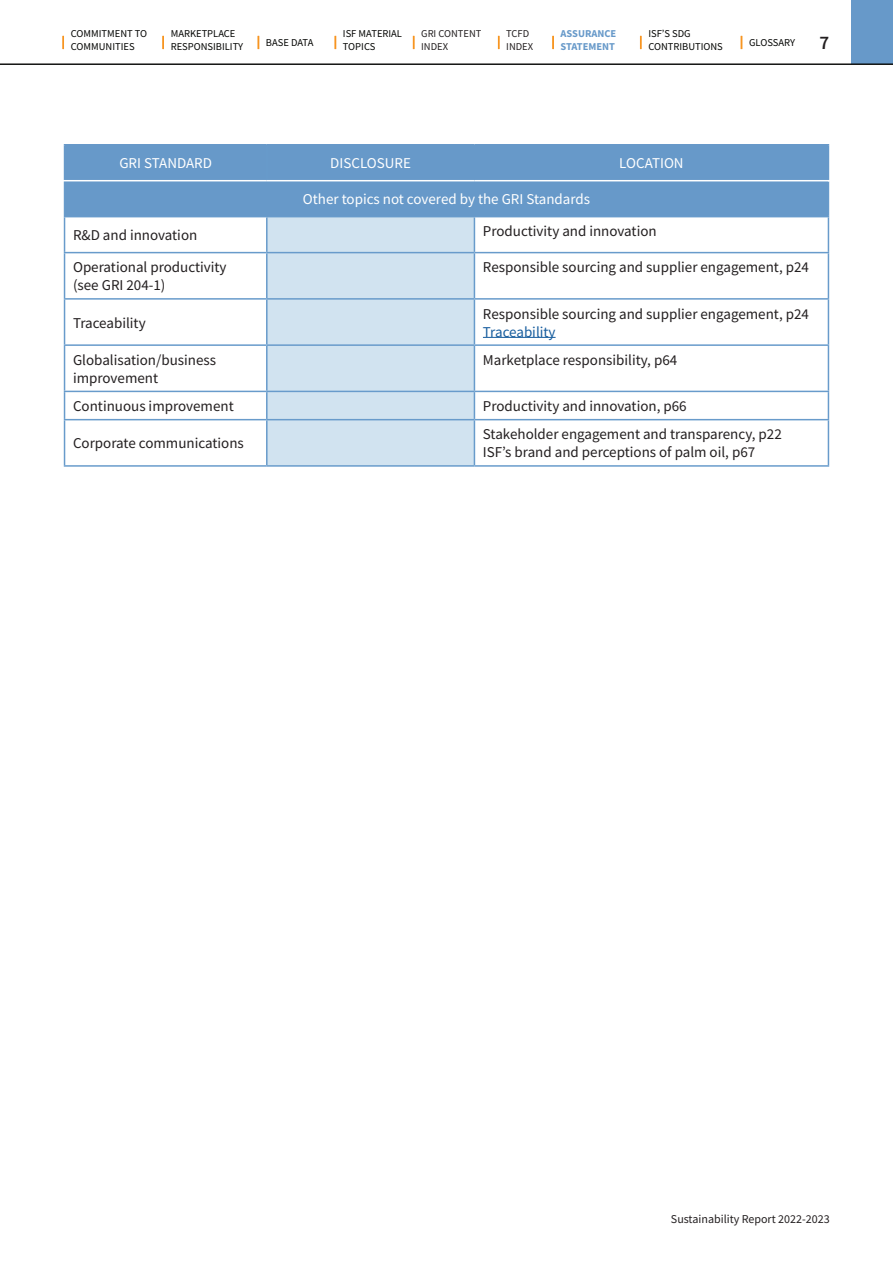
<style>
.page{position:relative;width:893px;height:1263px;background:#fff}
.page>*{position:absolute;margin:0;border:0;box-sizing:border-box;transform-origin:0 0}
.t1{font:600 19.05px "Source Sans Pro";color:#231f20}
.t2{font:15px/18px "Source Sans Pro";color:#231f20}
.t3{font:15px "Source Sans Pro";color:#fff}
.t4{font:15px "Source Sans Variable";color:#fff}
.t5{font:15px "Source Sans Pro";color:#175d9e}
.t6{font:12px "Source Sans Pro";color:#231f20}
.t7{font:10.5px/12.6px "Source Sans Pro";color:#040503}
.t8{font:10.5px/12.6px "Source Sans Pro";color:#231f20}
.t9{font:700 10.5px/12.6px "Source Sans Pro";color:#6799c9}
</style>
<div class="page">
<div style="left:65px;top:146px;width:763px;height:34px;background:#6799c9"></div>
<div style="left:65px;top:181px;width:763px;height:36px;background:#6799c9"></div>
<div style="left:268px;top:217px;width:206px;height:127px;background:#d1e3f0"></div>
<div style="left:267px;top:345px;width:207px;height:46px;background:#d1e3f0"></div>
<hr style="left:266px;top:146px;width:2px;height:34px;background:#689bcb">
<hr style="left:64px;top:216px;width:203px;height:1px;background:#689bcb">
<hr style="left:266px;top:217px;width:2px;height:35px;background:#689bcb">
<hr style="left:474px;top:216px;width:355px;height:1px;background:#689bcb">
<hr style="left:64px;top:252px;width:203px;height:1px;background:#689bcb">
<hr style="left:267px;top:252px;width:207px;height:1px;background:#689bcb">
<hr style="left:266px;top:253px;width:2px;height:45px;background:#689bcb">
<hr style="left:474px;top:252px;width:355px;height:1px;background:#689bcb">
<hr style="left:64px;top:298px;width:203px;height:2px;background:#689bcb">
<hr style="left:267px;top:298px;width:207px;height:2px;background:#689bcb">
<hr style="left:266px;top:300px;width:2px;height:44px;background:#689bcb">
<hr style="left:474px;top:298px;width:355px;height:2px;background:#689bcb">
<hr style="left:64px;top:344px;width:203px;height:2px;background:#689bcb">
<hr style="left:267px;top:344px;width:207px;height:2px;background:#689bcb">
<hr style="left:266px;top:346px;width:2px;height:45px;background:#689bcb">
<hr style="left:474px;top:344px;width:355px;height:2px;background:#689bcb">
<hr style="left:64px;top:391px;width:203px;height:1px;background:#689bcb">
<hr style="left:266px;top:392px;width:2px;height:27px;background:#689bcb">
<hr style="left:474px;top:391px;width:355px;height:1px;background:#689bcb">
<hr style="left:64px;top:419px;width:203px;height:1px;background:#689bcb">
<hr style="left:266px;top:420px;width:2px;height:45px;background:#689bcb">
<hr style="left:474px;top:419px;width:355px;height:1px;background:#689bcb">
<hr style="left:64px;top:465px;width:203px;height:2px;background:#689bcb">
<hr style="left:267px;top:465px;width:207px;height:2px;background:#689bcb">
<hr style="left:474px;top:465px;width:355px;height:2px;background:#689bcb">
<hr style="left:828px;top:181px;width:1px;height:35px;background:#689bcb">
<hr style="left:64px;top:181px;width:1px;height:35px;background:#689bcb">
<hr style="left:64px;top:217px;width:1px;height:35px;background:#689bcb">
<hr style="left:474px;top:217px;width:1px;height:35px;background:#689bcb">
<hr style="left:828px;top:217px;width:1px;height:35px;background:#689bcb">
<hr style="left:64px;top:253px;width:1px;height:45px;background:#689bcb">
<hr style="left:474px;top:253px;width:1px;height:45px;background:#689bcb">
<hr style="left:828px;top:253px;width:1px;height:45px;background:#689bcb">
<hr style="left:64px;top:300px;width:1px;height:44px;background:#689bcb">
<hr style="left:474px;top:300px;width:1px;height:44px;background:#689bcb">
<hr style="left:828px;top:300px;width:1px;height:44px;background:#689bcb">
<hr style="left:64px;top:346px;width:1px;height:45px;background:#689bcb">
<hr style="left:474px;top:346px;width:1px;height:45px;background:#689bcb">
<hr style="left:828px;top:346px;width:1px;height:45px;background:#689bcb">
<svg style="left:64px;top:392px;width:1px;height:27px"></svg>
<svg style="left:267px;top:391px;width:208px;height:75px"></svg>
<svg style="left:828px;top:392px;width:1px;height:27px"></svg>
<hr style="left:64px;top:420px;width:1px;height:45px;background:#689bcb">
<hr style="left:474px;top:420px;width:1px;height:45px;background:#689bcb">
<hr style="left:828px;top:420px;width:1px;height:45px;background:#689bcb">
<hr style="left:64px;top:144px;width:203px;height:2px;background:#6799c9">
<hr style="left:64px;top:146px;width:1px;height:34px;background:#6799c9">
<hr style="left:267px;top:144px;width:207px;height:2px;background:#6799c9">
<hr style="left:474px;top:144px;width:355px;height:2px;background:#6799c9">
<hr style="left:474px;top:146px;width:1px;height:34px;background:#6799c9">
<hr style="left:828px;top:146px;width:1px;height:34px;background:#6799c9">
<hr style="left:483px;top:337px;width:73px;height:1px;background:#175d9e">
<div style="left:851px;top:0;width:42px;height:64px;background:#6799c9"></div>
<hr style="left:0;top:64px;width:893px;height:1px;background:#040503">
<svg style="left:162px;top:36px;width:2px;height:13px"></svg>
<svg style="left:63px;top:36px;width:1px;height:13px"></svg>
<svg style="left:258px;top:36px;width:1px;height:13px"></svg>
<svg style="left:335px;top:36px;width:1px;height:13px"></svg>
<svg style="left:413px;top:36px;width:1px;height:13px"></svg>
<svg style="left:498px;top:36px;width:1px;height:13px"></svg>
<svg style="left:552px;top:36px;width:2px;height:13px"></svg>
<svg style="left:640px;top:36px;width:1px;height:13px"></svg>
<svg style="left:741px;top:36px;width:1px;height:13px"></svg>
<p class="t7" style="left:71px;top:28px;width:78px">COMMITMENT TO<br>COMMUNITIES</p>
<p class="t7" style="left:266px;top:36px;width:49px">BASE DATA</p>
<p class="t7" style="left:343px;top:28px;width:61px">ISF MATERIAL<br>TOPICS</p>
<p class="t8" style="left:421px;top:28px;width:62px">GRI CONTENT<br>INDEX</p>
<p class="t8" style="left:506px;top:28px;width:28px">TCFD<br>INDEX</p>
<p class="t9" style="left:561px;top:27px;width:57px">ASSURANCE<br>STATEMENT</p>
<p class="t7" style="left:648px;top:28px;width:76px">ISF’S SDG<br>CONTRIBUTIONS</p>
<p class="t7" style="left:749px;top:36px;width:48px">GLOSSARY</p>
<p class="t7" style="left:171px;top:28px;width:74px">MARKETPLACE<br>RESPONSIBILITY</p>
<p class="t1" style="left:819px;top:30px;width:11px">7</p>
<p class="t4" style="left:119px;top:154px;width:94px">GRI STANDARD</p>
<p class="t4" style="left:330px;top:154px;width:82px">DISCLOSURE</p>
<p class="t4" style="left:619px;top:154px;width:66px">LOCATION</p>
<p class="t3" style="left:303px;top:190px;width:289px">Other topics not covered by the GRI Standards</p>
<p class="t2" style="left:73px;top:226px;width:126px">R&amp;D and innovation</p>
<p class="t2" style="left:483px;top:222px;width:175px">Productivity and innovation</p>
<p class="t2" style="left:73px;top:258px;width:155px">Operational productivity (see GRI 204-1)</p>
<p class="t2" style="left:483px;top:258px;width:328px">Responsible sourcing and supplier engagement, p24</p>
<p class="t2" style="left:73px;top:314px;width:74px">Traceability</p>
<p class="t2" style="left:483px;top:305px;width:328px">Responsible sourcing and supplier engagement, p24</p>
<p class="t5" style="left:483px;top:322px;width:74px">Traceability</p>
<p class="t2" style="left:73px;top:351px;width:144px">Globalisation/business improvement</p>
<p class="t2" style="left:483px;top:351px;width:196px">Marketplace responsibility, p64</p>
<p class="t2" style="left:73px;top:397px;width:162px">Continuous improvement</p>
<p class="t2" style="left:483px;top:397px;width:205px">Productivity and innovation, p66</p>
<p class="t2" style="left:73px;top:434px;width:172px">Corporate communications</p>
<p class="t2" style="left:483px;top:425px;width:300px">Stakeholder engagement and transparency, p22<br>ISF’s brand and perceptions of palm oil, p67</p>
<p class="t6" style="left:671px;top:1211px;width:160px">Sustainability Report 2022-2023</p>
</div>
